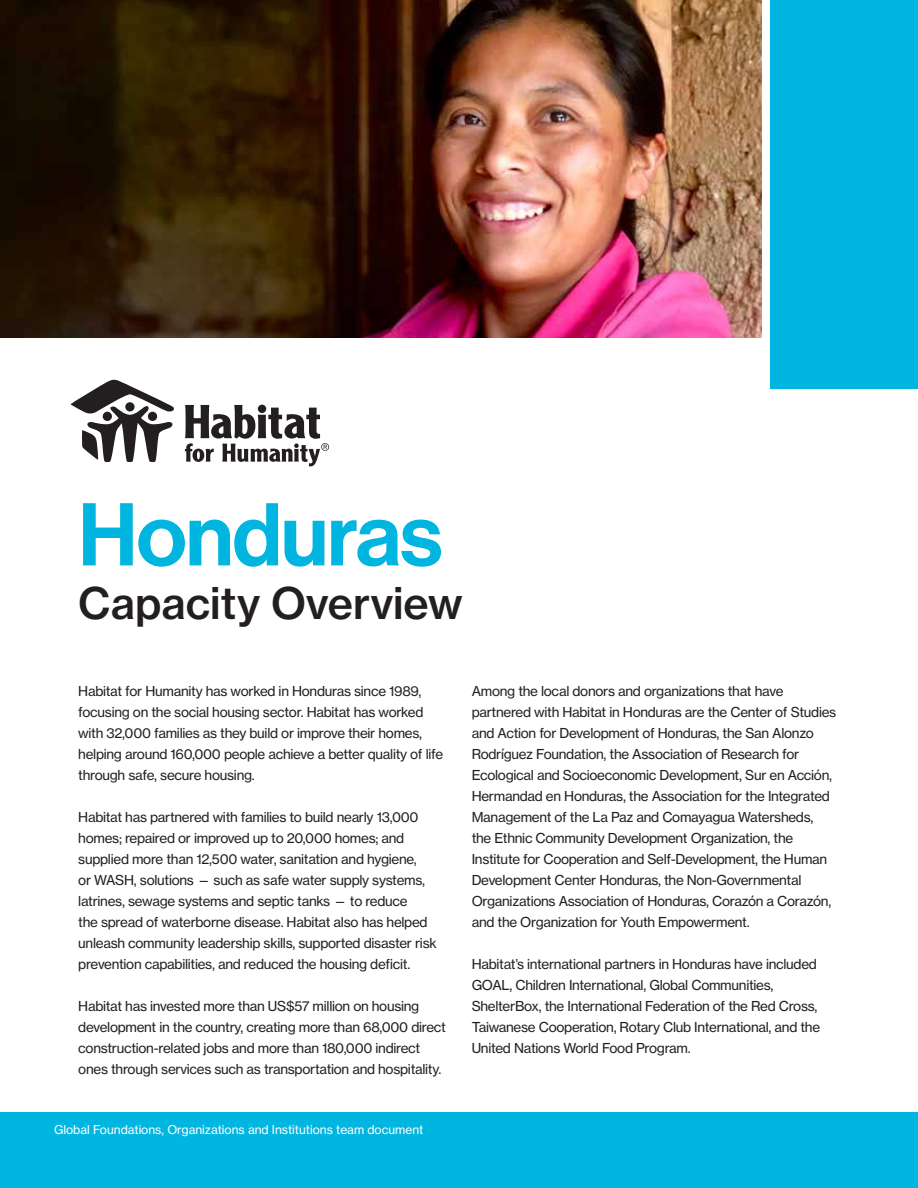
<style>
.page{position:relative;width:918px;height:1188px;background:#fff}
.page>*{position:absolute;margin:0;border:0;box-sizing:border-box;transform-origin:0 0}
.t1{font:87px "N Haas Grotesk DS Pro 65 Md";letter-spacing:-.01em;color:#00b5df}
.t2{font:43.05px "N Haas Grotesk TX Pro 65 Md";color:#231f20}
.t3{font:13.5px/21px "N Haas Grotesk TX Pro 55 Rg";letter-spacing:-.02em;color:#231f20}
.t4{font:12px "N Haas Grotesk TX Pro 55 Rg";color:#fff}
</style>
<div class="page">
<div style="left:0;top:1112px;width:918px;height:76px;background:#00b5df"></div>
<img style="left:0;top:0;width:761px;height:338px">
<svg style="left:70px;top:379px;width:104px;height:83px"></svg>
<svg style="left:185px;top:405px;width:144px;height:61px"></svg>
<div style="left:770px;top:0;width:148px;height:388px;background:#00b5df"></div>
<h1 class="t1" style="left:78px;top:484px;width:366px">Honduras</h1>
<h2 class="t2" style="left:78px;top:577px;width:386px">Capacity Overview</h2>
<p class="t3" style="left:78px;top:680px;width:366px">Habitat for Humanity has worked in Honduras since 1989, focusing on the social housing sector. Habitat has worked with 32,000 families as they build or improve their homes, helping around 160,000 people achieve a better quality of life through safe, secure housing.</p>
<p class="t3" style="left:78px;top:806px;width:360px">Habitat has partnered with families to build nearly 13,000 homes; repaired or improved up to 20,000 homes; and supplied more than 12,500 water, sanitation and hygiene,<br>or WASH, solutions — such as safe water supply systems, latrines, sewage systems and septic tanks — to reduce<br>the spread of waterborne disease. Habitat also has helped unleash community leadership skills, supported disaster risk prevention capabilities, and reduced the housing deficit.</p>
<p class="t3" style="left:78px;top:995px;width:369px">Habitat has invested more than US$57 million on housing development in the country, creating more than 68,000 direct construction-related jobs and more than 180,000 indirect ones through services such as transportation and hospitality.</p>
<p class="t4" style="left:54px;top:1122px;width:371px">Global Foundations, Organizations and Institutions team document</p>
<p class="t3" style="left:472px;top:680px;width:366px">Among the local donors and organizations that have partnered with Habitat in Honduras are the Center of Studies and Action for Development of Honduras, the San Alonzo Rodríguez Foundation, the Association of Research for Ecological and Socioeconomic Development, Sur en Acción, Hermandad en Honduras, the Association for the Integrated Management of the La Paz and Comayagua Watersheds, the Ethnic Community Development Organization, the Institute for Cooperation and Self-Development, the Human Development Center Honduras, the Non-Governmental Organizations Association of Honduras, Corazón a Corazón, and the Organization for Youth Empowerment.</p>
<p class="t3" style="left:472px;top:953px;width:350px">Habitat’s international partners in Honduras have included GOAL, Children International, Global Communities, ShelterBox, the International Federation of the Red Cross, Taiwanese Cooperation, Rotary Club International, and the United Nations World Food Program.</p>
</div>
